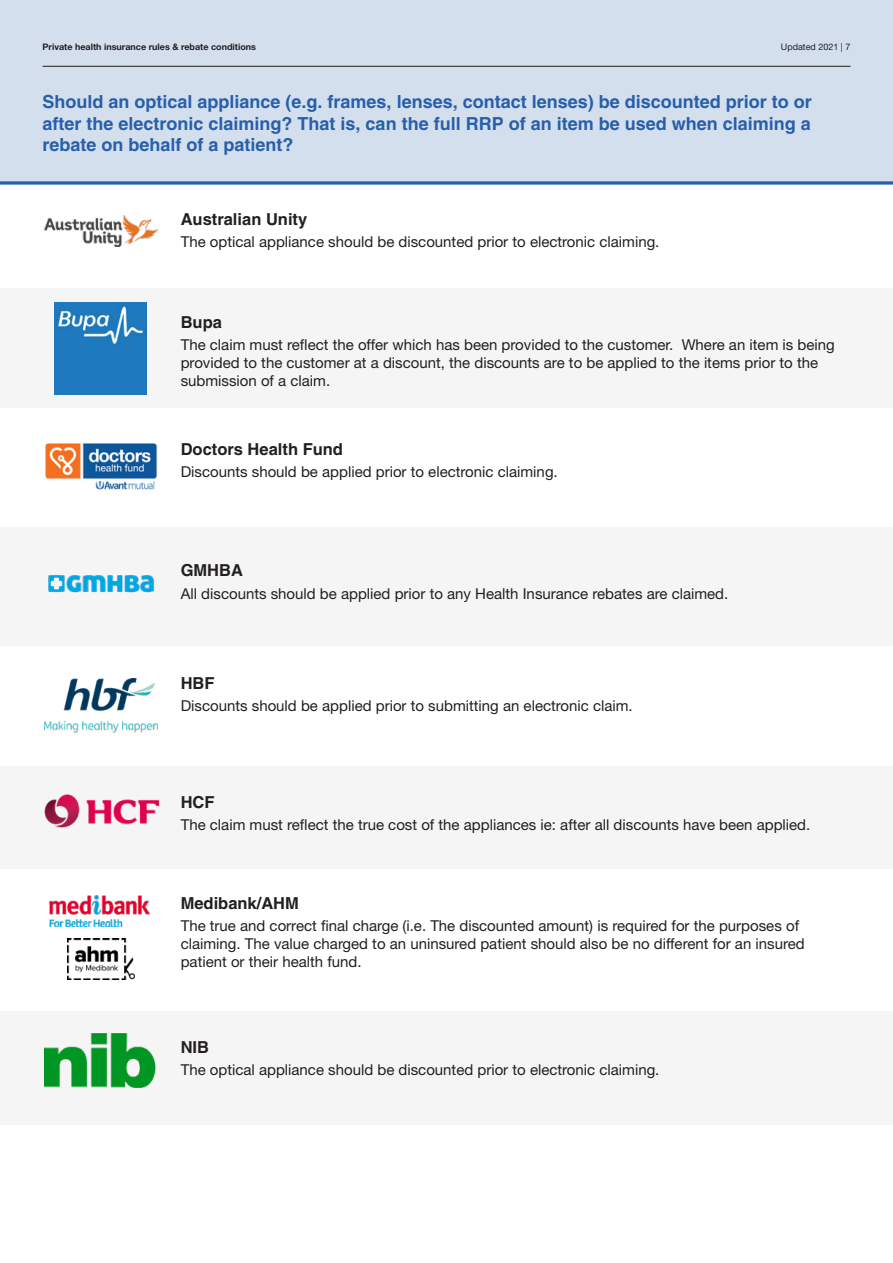
<style>
.page{position:relative;width:893px;height:1263px;background:#fff}
.page>*{position:absolute;margin:0;border:0;box-sizing:border-box;transform-origin:0 0}
.Heading_Level_1{font:700 18px/21.6px "Helvetica";color:#285faa;text-align:justify}
.Heading_level_2{font:700 16.5px "Helvetica";color:#231f20}
.Body_Copy{font:15px/18px "Helvetica Neue";color:#231f20}
.t1{font:700 9px "Helvetica Neue";color:#231f20}
.t2{font:9px "Helvetica Neue";color:#231f20}
</style>
<div class="page">
<div style="left:0;top:0;width:893px;height:184px;background:#d4dfee"></div>
<hr style="left:43px;top:66px;width:807px;height:1px;background:#231f20">
<div style="left:0;top:289px;width:893px;height:119px;background:#f5f5f6"></div>
<div style="left:0;top:527px;width:893px;height:119px;background:#f5f5f6"></div>
<div style="left:0;top:765px;width:893px;height:105px;background:#f5f5f6"></div>
<div style="left:0;top:1011px;width:893px;height:113px;background:#f5f5f6"></div>
<img style="left:45px;top:442px;width:112px;height:48px">
<img style="left:45px;top:215px;width:112px;height:31px">
<img style="left:48px;top:575px;width:107px;height:18px">
<img style="left:45px;top:678px;width:112px;height:55px">
<img style="left:44px;top:794px;width:115px;height:34px">
<img style="left:50px;top:896px;width:99px;height:31px">
<img style="left:45px;top:1034px;width:111px;height:54px">
<img style="left:68px;top:939px;width:66px;height:41px">
<img style="left:55px;top:302px;width:92px;height:93px">
<p class="t1" style="left:43px;top:41px;width:215px">Private health insurance rules &amp; rebate conditions</p>
<p class="t2" style="left:781px;top:41px;width:71px">Updated 2021 | 7</p>
<p class="Heading_Level_1" style="left:43px;top:91px;width:771px">Should an optical appliance (e.g. frames, lenses, contact lenses) be discounted prior to or after the electronic claiming? That is, can the full RRP of an item be used when claiming a rebate on behalf of a patient?</p>
<p class="Heading_level_2" style="left:181px;top:209px;width:128px">Australian Unity</p>
<p class="Body_Copy" style="left:181px;top:232px;width:480px">The optical appliance should be discounted prior to electronic claiming.</p>
<p class="Heading_level_2" style="left:181px;top:312px;width:43px">Bupa</p>
<p class="Body_Copy" style="left:181px;top:336px;width:656px">The claim must reflect the offer which has been provided to the customer. Where an item is being provided to the customer at a discount, the discounts are to be applied to the items prior to the submission of a claim.</p>
<p class="Heading_level_2" style="left:181px;top:439px;width:164px">Doctors Health Fund</p>
<p class="Body_Copy" style="left:181px;top:463px;width:379px">Discounts should be applied prior to electronic claiming.</p>
<p class="Heading_level_2" style="left:181px;top:560px;width:64px">GMHBA</p>
<p class="Body_Copy" style="left:181px;top:584px;width:549px">All discounts should be applied prior to any Health Insurance rebates are claimed.</p>
<p class="Heading_level_2" style="left:181px;top:673px;width:35px">HBF</p>
<p class="Body_Copy" style="left:181px;top:696px;width:454px">Discounts should be applied prior to submitting an electronic claim.</p>
<p class="Heading_level_2" style="left:181px;top:792px;width:35px">HCF</p>
<p class="Body_Copy" style="left:181px;top:816px;width:631px">The claim must reflect the true cost of the appliances ie: after all discounts have been applied.</p>
<p class="Heading_level_2" style="left:181px;top:893px;width:120px">Medibank/AHM</p>
<p class="Body_Copy" style="left:181px;top:916px;width:625px">The true and correct final charge (i.e. The discounted amount) is required for the purposes of claiming. The value charged to an uninsured patient should also be no different for an insured patient or their health fund.</p>
<p class="Heading_level_2" style="left:181px;top:1037px;width:30px">NIB</p>
<p class="Body_Copy" style="left:181px;top:1061px;width:480px">The optical appliance should be discounted prior to electronic claiming.</p>
</div>
